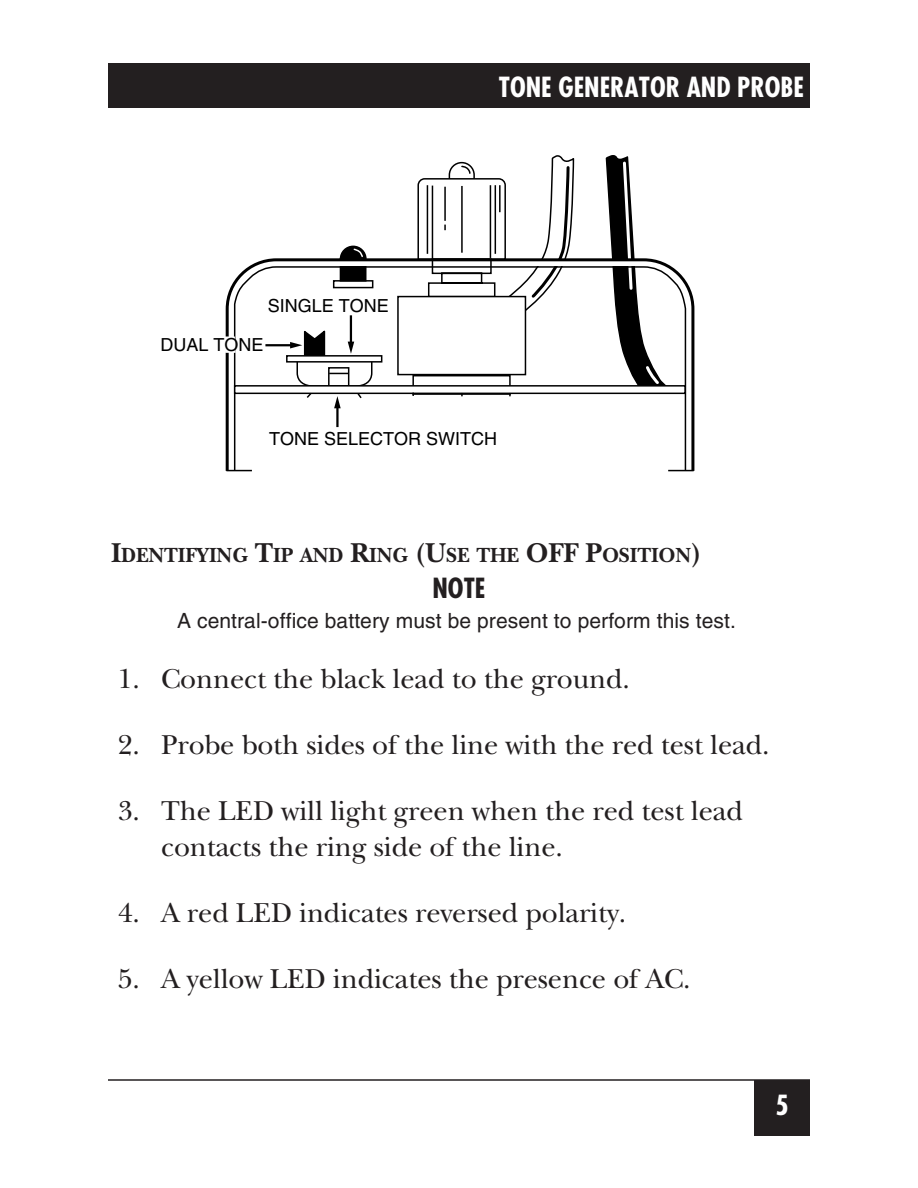
<style>
.page{position:relative;width:918px;height:1188px;background:#fff}
.page>*{position:absolute;margin:0;border:0;box-sizing:border-box;transform-origin:0 0}
.t1{font:28.5px/36px "New Baskerville";letter-spacing:-.005em;color:#231f20}
.t2{font:700 condensed 27px "Futura";color:#fff}
.t3{font:700 condensed 27px "Futura";color:#231f20}
.t4{font:700 21.3px "New Baskerville";letter-spacing:-.005em;color:#231f20;scale:.95 1}
.t5{font:21px "Helvetica";letter-spacing:.005em;color:#231f20}
.t6{font:18px "Helvetica";color:#000}
.s1{font-size:28.5px}
</style>
<div class="page">
<div style="left:754px;top:1080px;width:56px;height:56px;background:#231f20"></div>
<div style="left:108px;top:63px;width:702px;height:45px;background:#231f20"></div>
<svg style="left:225px;top:258px;width:470px;height:214px"></svg>
<svg style="left:233px;top:265px;width:454px;height:207px"></svg>
<svg style="left:286px;top:355px;width:4px;height:8px"></svg>
<div style="left:234px;top:385px;width:452px;height:9px;background:#fff;border:2px solid #000"></div>
<svg style="left:605px;top:155px;width:65px;height:233px"></svg>
<svg style="left:668px;top:470px;width:26px;height:1px"></svg>
<svg style="left:226px;top:470px;width:26px;height:1px"></svg>
<hr style="left:336px;top:406px;width:3px;height:21px;background:#000">
<hr style="left:265px;top:344px;width:27px;height:2px;background:#000">
<svg style="left:290px;top:155px;width:285px;height:253px"></svg>
<div style="left:224px;top:337px;width:12px;height:16px;background:#fff"></div>
<hr style="left:108px;top:1079px;width:702px;height:2px;background:#231f20">
<p class="t6" style="left:268px;top:299px;width:123px">SINGLE TONE</p>
<p class="t6" style="left:160px;top:338px;width:105px">DUAL TONE</p>
<p class="t2" style="left:499px;top:75px;width:307px">TONE GENERATOR AND PROBE</p>
<p class="t6" style="left:269px;top:432px;width:230px">TONE SELECTOR SWITCH</p>
<p class="t4" style="left:111px;top:548px;width:623px"><span class="s1">I</span>DENTIFYING <span class="s1">T</span>IP AND <span class="s1">R</span>ING <span class="s1">(U</span>SE THE <span class="s1">OFF P</span>OSITION<span class="s1">)</span></p>
<p class="t3" style="left:433px;top:576px;width:54px">NOTE</p>
<p class="t5" style="left:177px;top:613px;width:560px">A central-office battery must be present to perform this test.</p>
<p class="t1" style="left:118px;top:664px;width:514px">1. Connect the black lead to the ground.</p>
<p class="t1" style="left:118px;top:730px;width:653px">2. Probe both sides of the line with the red test lead.</p>
<p class="t1" style="left:161px;top:796px;width:583px;text-indent:-43px">3. The LED will light green when the red test lead contacts the ring side of the line.</p>
<p class="t1" style="left:118px;top:898px;width:510px">4. A red LED indicates reversed polarity.</p>
<p class="t1" style="left:118px;top:964px;width:574px">5. A yellow LED indicates the presence of AC.</p>
<p class="t2" style="left:775px;top:1093px;width:15px">5</p>
</div>
